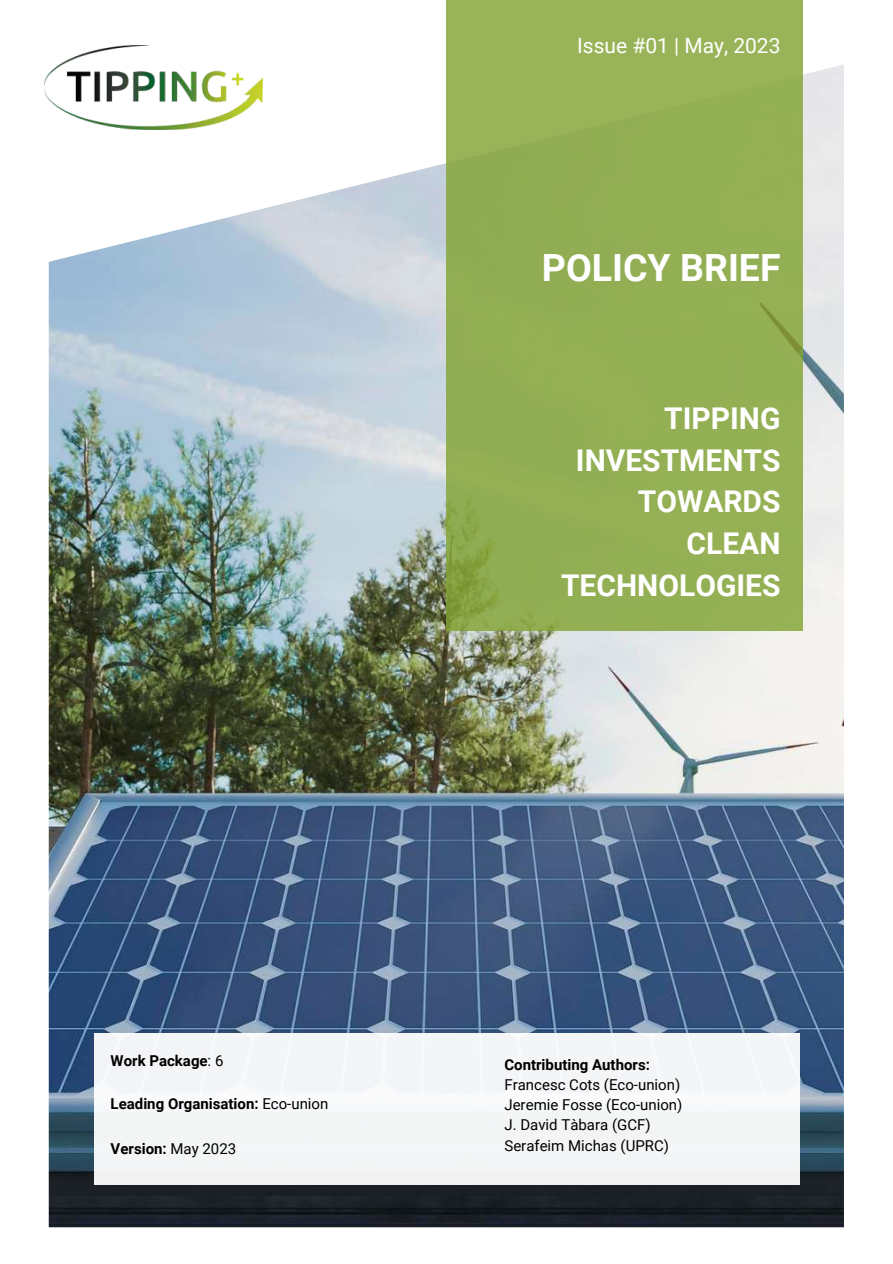
<style>
.page{position:relative;width:893px;height:1264px;background:#fff}
.page>*{position:absolute;margin:0;border:0;box-sizing:border-box;transform-origin:0 0}
.t1{font:700 37.5px "Roboto";color:#fff}
.t2{font:700 30px/41.5px "Roboto";color:#fff;text-align:right}
.t3{font:21px "Roboto";color:#fff}
.t4{font:15px/20.2px "Roboto";color:#000}
.t5{font:700 15px "Roboto";color:#000}
.s1{font-weight:400}
</style>
<div class="page">
<img style="left:48px;top:64px;width:796px;height:1164px">
<img style="left:44px;top:46px;width:218px;height:83px">
<div style="left:446px;top:0;width:357px;height:630px;background:#94b054"></div>
<div style="left:94px;top:1033px;width:705px;height:151px;background:#f3f5f7"></div>
<h3 class="t3" style="left:577px;top:33px;width:205px">Issue #01 | May, 2023</h3>
<h1 class="t1" style="left:542px;top:246px;width:240px">POLICY BRIEF</h1>
<h2 class="t2" style="left:561px;top:398px;width:221px">TIPPING<br>INVESTMENTS<br>TOWARDS<br>CLEAN<br>TECHNOLOGIES</h2>
<p class="t5" style="left:111px;top:1051px;width:114px">Work Package<span class="s1">: 6</span></p>
<p class="t5" style="left:111px;top:1094px;width:219px">Leading Organisation: <span class="s1">Eco-union</span></p>
<p class="t5" style="left:504px;top:1055px;width:147px">Contributing Authors:</p>
<p class="t4" style="left:504px;top:1074px;width:179px">Francesc Cots (Eco-union)<br>Jeremie Fosse (Eco-union)<br>J. David Tàbara (GCF)</p>
<p class="t5" style="left:111px;top:1140px;width:127px">Version: <span class="s1">May 2023</span></p>
<p class="t4" style="left:504px;top:1135px;width:166px">Serafeim Michas (UPRC)</p>
</div>
